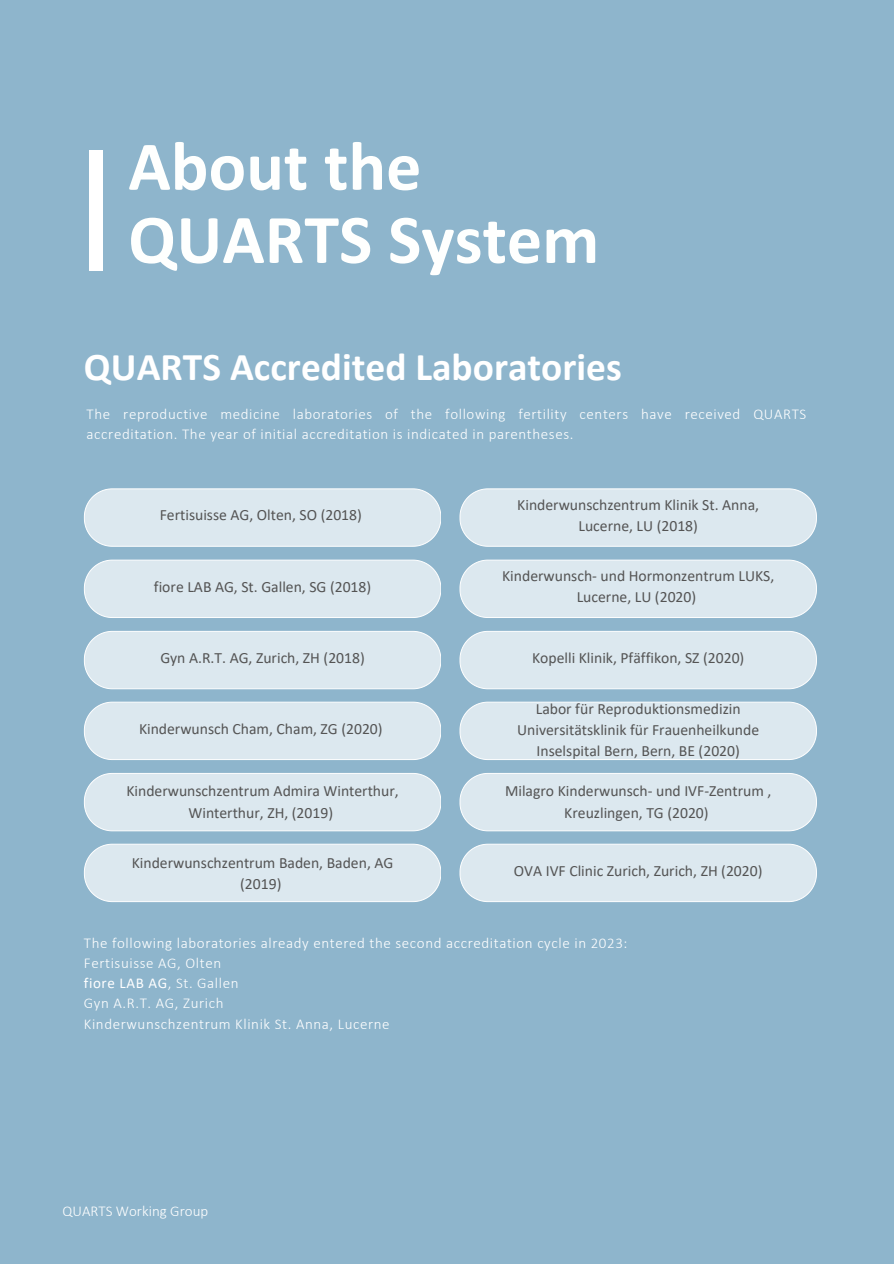
<style>
.page{position:relative;width:894px;height:1264px;background:#fff}
.page>*{position:absolute;margin:0;border:0;box-sizing:border-box;transform-origin:0 0}
.t1{font:700 70.2px/73.2px "Calibri";color:#fefffe}
.t2{font:700 39.45px "Calibri";color:#fff}
.t3{font:15.6px/21.3px "Calibri";color:#545454;text-align:center}
.t4{font:300 15px/20.2px "Calibri";letter-spacing:.04em;color:#fff}
.t5{font:15px "Calibri";letter-spacing:.04em;color:#fff}
.t6{font:300 15px "Calibri";color:#fff}
.s1{font-weight:300}
</style>
<div class="page">
<div style="left:0;top:0;width:893px;height:1263px;background:#8eb5cc"></div>
<div style="left:89px;top:150px;width:14px;height:121px;background:#fff"></div>
<div style="left:84px;top:488px;width:356px;height:58px;background:#dce8ef"></div>
<svg style="left:84px;top:559px;width:356px;height:59px;background:#d9e6ee"></svg>
<div style="left:84px;top:631px;width:356px;height:58px;background:#dce8ef"></div>
<svg style="left:84px;top:701px;width:356px;height:59px;background:#d9e6ee"></svg>
<div style="left:84px;top:773px;width:356px;height:58px;background:#dce8ef"></div>
<svg style="left:84px;top:843px;width:356px;height:59px;background:#d9e6ed"></svg>
<div style="left:459px;top:488px;width:357px;height:58px;background:#dce8ef"></div>
<svg style="left:459px;top:559px;width:357px;height:59px;background:#d9e6ee"></svg>
<div style="left:459px;top:631px;width:357px;height:58px;background:#dce8ef"></div>
<svg style="left:459px;top:701px;width:357px;height:59px;background:#d9e6ed"></svg>
<div style="left:459px;top:773px;width:357px;height:58px;background:#dce8ef"></div>
<svg style="left:459px;top:843px;width:357px;height:59px;background:#d9e6ed"></svg>
<h2 class="t1" style="left:128px;top:135px;width:472px">About the<br>QUARTS System</h2>
<h1 class="t2" style="left:84px;top:350px;width:539px">QUARTS Accredited Laboratories</h1>
<p class="t4" style="left:87px;top:405px;width:721px">The reproductive medicine laboratories of the following fertility centers have received QUARTS accreditation. The year of initial accreditation is indicated in parentheses.</p>
<p class="t3" style="left:160px;top:506px;width:204px">Fertisuisse AG, Olten, SO (2018)</p>
<p class="t3" style="left:154px;top:577px;width:219px">fiore LAB AG, St. Gallen, SG (2018)</p>
<p class="t3" style="left:160px;top:648px;width:206px">Gyn A.R.T. AG, Zurich, ZH (2018)</p>
<p class="t3" style="left:139px;top:719px;width:245px">Kinderwunsch Cham, Cham, ZG (2020)</p>
<p class="t3" style="left:126px;top:781px;width:274px">Kinderwunschzentrum Admira Winterthur,</p>
<p class="t3" style="left:188px;top:803px;width:146px">Winterthur, ZH, (2019)</p>
<p class="t3" style="left:132px;top:853px;width:263px">Kinderwunschzentrum Baden, Baden, AG (2019)</p>
<p class="t3" style="left:517px;top:495px;width:243px">Kinderwunschzentrum Klinik St. Anna,<br>Lucerne, LU (2018)</p>
<p class="t3" style="left:502px;top:566px;width:273px">Kinderwunsch- und Hormonzentrum LUKS,<br>Lucerne, LU (2020)</p>
<p class="t3" style="left:532px;top:648px;width:214px">Kopelli Klinik, Pfäffikon, SZ (2020)</p>
<p class="t3" style="left:517px;top:699px;width:243px">Labor für Reproduktionsmedizin<br>Universitätsklinik für Frauenheilkunde<br>Inselspital Bern, Bern, BE (2020)</p>
<p class="t3" style="left:505px;top:781px;width:268px">Milagro Kinderwunsch- und IVF-Zentrum ,<br>Kreuzlingen, TG (2020)</p>
<p class="t3" style="left:514px;top:861px;width:250px">OVA IVF Clinic Zurich, Zurich, ZH (2020)</p>
<p class="t4" style="left:84px;top:933px;width:545px">The following laboratories already entered the second accreditation cycle in 2023:</p>
<p class="t4" style="left:84px;top:953px;width:139px">Fertisuisse AG, Olten</p>
<p class="t5" style="left:84px;top:976px;width:156px">fiore LAB AG<span class="s1">, St. Gallen</span></p>
<p class="t4" style="left:84px;top:994px;width:141px">Gyn A.R.T. AG, Zurich</p>
<p class="t4" style="left:84px;top:1014px;width:307px">Kinderwunschzentrum Klinik St. Anna, Lucerne</p>
<p class="t6" style="left:62px;top:1204px;width:147px">QUARTS Working Group</p>
</div>
